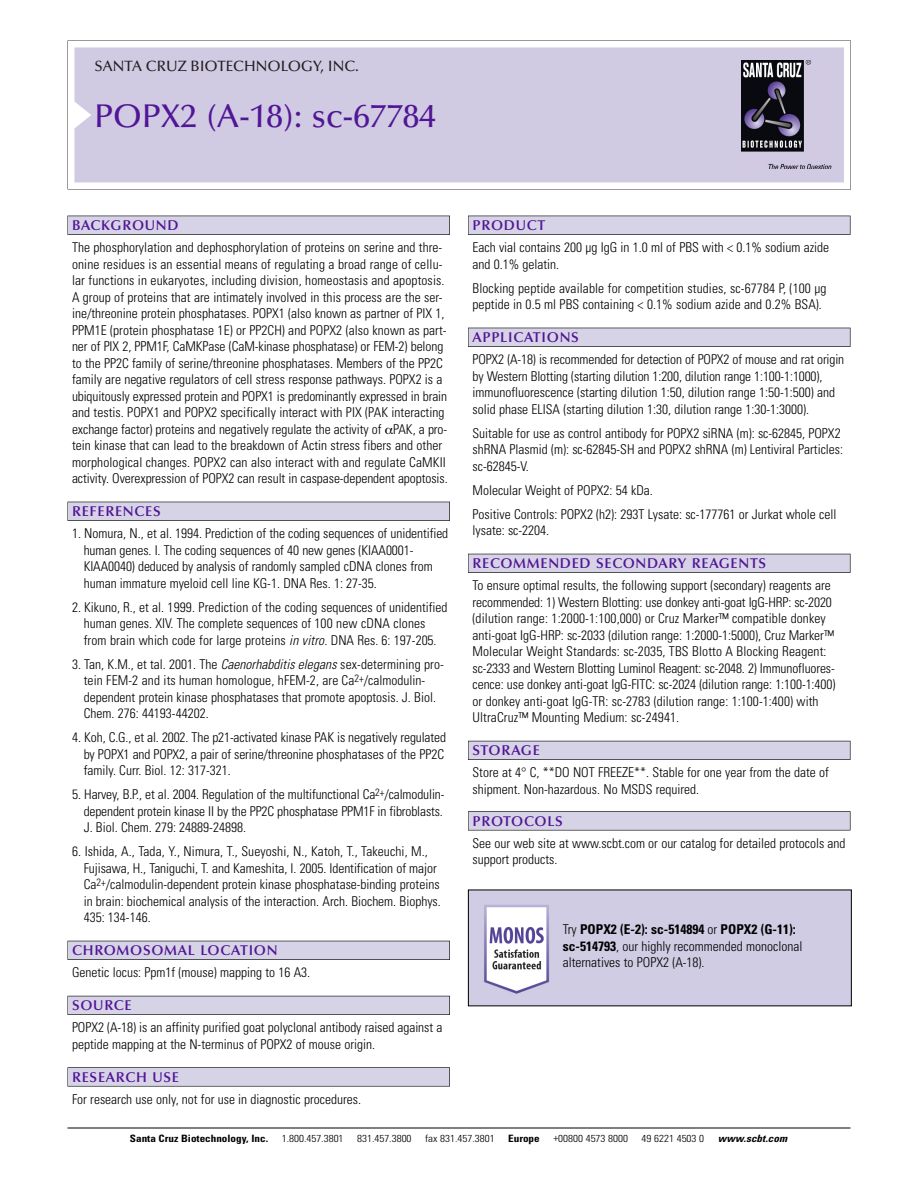
<style>
.page{position:relative;width:918px;height:1188px;background:#fff}
.page>*{position:absolute;margin:0;border:0;box-sizing:border-box;transform-origin:0 0}
.t1{font:500 33px "Optima";color:#511695}
.t2{font:500 15px "Optima";color:#231f20}
.t3{font:600 14.25px "Optima";letter-spacing:.05em;color:#511695}
.t4{font:300 condensed 13.5px/16.5px "Univers";color:#000}
.t5{font:300 condensed 10.2px "Univers";color:#000;scale:1.1 1}
.t6{font:700 condensed 10.2px "Univers";color:#000;scale:1.1 1}
.t7{font:italic 700 condensed 10.2px "Univers";letter-spacing:.005em;color:#000;scale:1.1 1}
.s1{font-style:italic}
.s2{font-weight:700}
</style>
<div class="page">
<svg style="left:68px;top:40px;width:783px;height:149px"></svg>
<div style="left:74px;top:47px;width:770px;height:135px;background:#d1cae3"></div>
<img style="left:741px;top:60px;width:90px;height:108px">
<div style="left:68px;top:216px;width:382px;height:19px;background:#525155"></div>
<div style="left:68px;top:216px;width:381px;height:18px;background:#d7d3e7"></div>
<div style="left:68px;top:502px;width:382px;height:19px;background:#515055"></div>
<div style="left:68px;top:502px;width:381px;height:18px;background:#d7d3e7"></div>
<div style="left:68px;top:941px;width:382px;height:19px;background:#525158"></div>
<div style="left:68px;top:941px;width:381px;height:18px;background:#d7d3e7"></div>
<div style="left:68px;top:996px;width:382px;height:19px;background:#54535a"></div>
<div style="left:68px;top:996px;width:381px;height:18px;background:#d7d3e7"></div>
<svg style="left:68px;top:1067px;width:382px;height:20px"></svg>
<div style="left:68px;top:1068px;width:381px;height:18px;background:#d7d3e7"></div>
<div style="left:468px;top:216px;width:382px;height:19px;background:#525155"></div>
<div style="left:468px;top:216px;width:382px;height:18px;background:#d7d3e7"></div>
<div style="left:468px;top:328px;width:382px;height:19px;background:#515055"></div>
<div style="left:468px;top:328px;width:382px;height:18px;background:#d7d3e7"></div>
<div style="left:468px;top:554px;width:382px;height:19px;background:#525158"></div>
<div style="left:468px;top:554px;width:382px;height:18px;background:#d7d3e7"></div>
<div style="left:468px;top:741px;width:382px;height:19px;background:#54535a"></div>
<div style="left:468px;top:741px;width:382px;height:18px;background:#d7d3e7"></div>
<div style="left:468px;top:811px;width:382px;height:19px;background:#575759"></div>
<div style="left:468px;top:812px;width:382px;height:18px;background:#d7d3e7"></div>
<hr style="left:68px;top:1128px;width:782px;height:1px;background:#000">
<img style="left:470px;top:892px;width:380px;height:112px">
<p class="t2" style="left:94px;top:61px;width:266px">SANTA CRUZ BIOTECHNOLOGY, INC.</p>
<h1 class="t1" style="left:94px;top:103px;width:343px">POPX2 (A-18): sc-67784</h1>
<p class="t3" style="left:72px;top:219px;width:108px">BACKGROUND</p>
<p class="t4" style="left:72px;top:240px;width:377px">The phosphorylation and dephosphorylation of proteins on serine and thre&shy;onine residues is an essential means of regulating a broad range of cellu&shy;lar functions in eukaryotes, including division, homeostasis and apoptosis.<br>A group of proteins that are intimately involved in this process are the ser&shy;ine/threonine protein phosphatases. POPX1 (also known as partner of PIX 1, PPM1E (protein phosphatase 1E) or PP2CH) and POPX2 (also known as part&shy;ner of PIX 2, PPM1F, CaMKPase (CaM-kinase phosphatase) or FEM-2) belong to the PP2C family of serine/threonine phosphatases. Members of the PP2C family are negative regulators of cell stress response pathways. POPX2 is a ubiquitously expressed protein and POPX1 is predominantly expressed in brain and testis. POPX1 and POPX2 specifically interact with PIX (PAK interacting exchange factor) proteins and negatively regulate the activity of PAK, a pro&shy;tein kinase that can lead to the breakdown of Actin stress fibers and other morphological changes. POPX2 can also interact with and regulate CaMKII activity. Overexpression of POPX2 can result in caspase-dependent apoptosis.</p>
<p class="t3" style="left:72px;top:506px;width:90px">REFERENCES</p>
<p class="t4" style="left:84px;top:526px;width:366px;text-indent:-12px">1. Nomura, N., et al. 1994. Prediction of the coding sequences of unidentified human genes. I. The coding sequences of 40 new genes (KIAA0001- KIAA0040) deduced by analysis of randomly sampled cDNA clones from human immature myeloid cell line KG-1. DNA Res. 1: 27-35.</p>
<p class="t4" style="left:84px;top:600px;width:365px;text-indent:-12px">2. Kikuno, R., et al. 1999. Prediction of the coding sequences of unidentified human genes. XIV. The complete sequences of 100 new cDNA clones from brain which code for large proteins <span class="s1">in vitro.</span> DNA Res. 6: 197-205.</p>
<p class="t4" style="left:84px;top:657px;width:362px;text-indent:-12px">3. Tan, K.M., et tal. 2001. The <span class="s1">Caenorhabditis elegans</span> sex-determining pro&shy;tein FEM-2 and its human homologue, hFEM-2, are Ca<sup>2+</sup>/calmodulin&shy;dependent protein kinase phosphatases that promote apoptosis. J. Biol.<br>Chem. 276: 44193-44202.</p>
<p class="t4" style="left:84px;top:730px;width:364px;text-indent:-12px">4. Koh, C.G., et al. 2002. The p21-activated kinase PAK is negatively regulated by POPX1 and POPX2, a pair of serine/threonine phosphatases of the PP2C family. Curr. Biol. 12: 317-321.</p>
<p class="t4" style="left:84px;top:787px;width:362px;text-align:justify;text-indent:-12px">5. Harvey, B.P., et al. 2004. Regulation of the multifunctional Ca<sup>2+</sup>/calmodulin&shy;dependent protein kinase II by the PP2C phosphatase PPM1F in fibroblasts.<br>J. Biol. Chem. 279: 24889-24898.</p>
<p class="t4" style="left:84px;top:844px;width:359px;text-indent:-12px">6. Ishida, A., Tada, Y., Nimura, T., Sueyoshi, N., Katoh, T., Takeuchi, M., Fujisawa, H., Taniguchi, T. and Kameshita, I. 2005. Identification of major Ca<sup>2+</sup>/calmodulin-dependent protein kinase phosphatase-binding proteins in brain: biochemical analysis of the interaction. Arch. Biochem. Biophys.<br>435: 134-146.</p>
<p class="t3" style="left:72px;top:945px;width:207px">CHROMOSOMAL LOCATION</p>
<p class="t4" style="left:72px;top:965px;width:240px">Genetic locus: Ppm1f (mouse) mapping to 16 A3.</p>
<p class="t3" style="left:72px;top:1000px;width:61px">SOURCE</p>
<p class="t4" style="left:72px;top:1020px;width:372px">POPX2 (A-18) is an affinity purified goat polyclonal antibody raised against a peptide mapping at the N-terminus of POPX2 of mouse origin.</p>
<p class="t3" style="left:72px;top:1071px;width:109px">RESEARCH USE</p>
<p class="t4" style="left:72px;top:1092px;width:290px">For research use only, not for use in diagnostic procedures.</p>
<p class="t3" style="left:473px;top:219px;width:74px">PRODUCT</p>
<p class="t4" style="left:473px;top:240px;width:358px">Each vial contains 200 µg IgG in 1.0 ml of PBS with &lt; 0.1% sodium azide and 0.1% gelatin.</p>
<p class="t4" style="left:473px;top:281px;width:356px">Blocking peptide available for competition studies, sc-67784 P, (100 µg peptide in 0.5 ml PBS containing &lt; 0.1% sodium azide and 0.2% BSA).</p>
<p class="t3" style="left:473px;top:332px;width:108px">APPLICATIONS</p>
<p class="t4" style="left:473px;top:352px;width:373px">POPX2 (A-18) is recommended for detection of POPX2 of mouse and rat origin by Western Blotting (starting dilution 1:200, dilution range 1:100-1:1000), immunofluorescence (starting dilution 1:50, dilution range 1:50-1:500) and solid phase ELISA (starting dilution 1:30, dilution range 1:30-1:3000).</p>
<p class="t4" style="left:473px;top:426px;width:372px">Suitable for use as control antibody for POPX2 siRNA (m): sc-62845, POPX2 shRNA Plasmid (m): sc-62845-SH and POPX2 shRNA (m) Lentiviral Particles: sc-62845-V.</p>
<p class="t4" style="left:473px;top:479px;width:365px;line-height:24px">Molecular Weight of POPX2: 54 kDa.<br>Positive Controls: POPX2 (h2): 293T Lysate: sc-177761 or Jurkat whole cell</p>
<p class="t4" style="left:473px;top:523px;width:78px">lysate: sc-2204.</p>
<p class="t3" style="left:473px;top:558px;width:295px">RECOMMENDED SECONDARY REAGENTS</p>
<p class="t4" style="left:473px;top:578px;width:364px">To ensure optimal results, the following support (secondary) reagents are recommended: 1) Western Blotting: use donkey anti-goat IgG-HRP: sc-2020 (dilution range: 1:2000-1:100,000) or Cruz Marker™ compatible donkey anti-goat IgG-HRP: sc-2033 (dilution range: 1:2000-1:5000), Cruz Marker™ Molecular Weight Standards: sc-2035, TBS Blotto A Blocking Reagent: sc-2333 and Western Blotting Luminol Reagent: sc-2048. 2) Immunofluores&shy;cence: use donkey anti-goat IgG-FITC: sc-2024 (dilution range: 1:100-1:400) or donkey anti-goat IgG-TR: sc-2783 (dilution range: 1:100-1:400) with UltraCruz™ Mounting Medium: sc-24941.</p>
<p class="t3" style="left:473px;top:745px;width:69px">STORAGE</p>
<p class="t4" style="left:473px;top:765px;width:358px">Store at 4° C, **DO NOT FREEZE**. Stable for one year from the date of shipment. Non-hazardous. No MSDS required.</p>
<p class="t3" style="left:473px;top:815px;width:92px">PROTOCOLS</p>
<p class="t4" style="left:473px;top:836px;width:375px">See our web site at www.scbt.com or our catalog for detailed protocols and support products.</p>
<p class="t4" style="left:563px;top:922px;width:241px">Try <span class="s2">POPX2 (E-2): sc-514894</span> or <span class="s2">POPX2 (G-11): sc-514793</span>, our highly recommended monoclonal alternatives to POPX2 (A-18).</p>
<p class="t6" style="left:130px;top:1135px;width:127px">Santa Cruz Biotechnology, Inc.</p>
<p class="t5" style="left:282px;top:1135px;width:58px">1.800.457.3801</p>
<p class="t5" style="left:357px;top:1135px;width:51px">831.457.3800</p>
<p class="t5" style="left:425px;top:1135px;width:65px">fax 831.457.3801</p>
<p class="t6" style="left:508px;top:1135px;width:30px">Europe</p>
<p class="t5" style="left:553px;top:1135px;width:69px">+00800 4573 8000</p>
<p class="t5" style="left:642px;top:1135px;width:58px">49 6221 4503 0</p>
<p class="t7" style="left:718px;top:1135px;width:64px">www.scbt.com</p>
</div>
